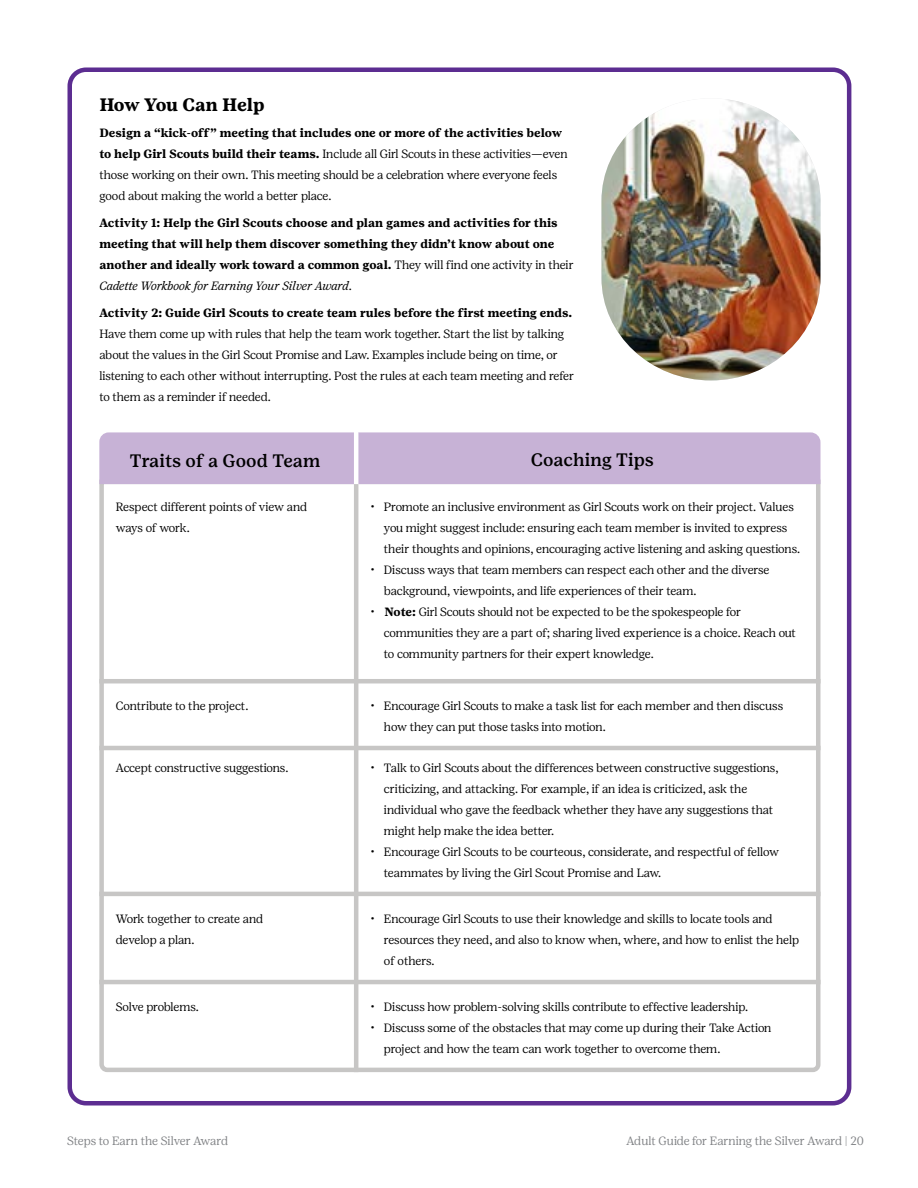
<style>
.page{position:relative;width:918px;height:1188px;background:#fff}
.page>*{position:absolute;margin:0;border:0;box-sizing:border-box;transform-origin:0 0}
.t1{font:500 18px "Girl Scout Text";color:#000}
.t2{font:700 18px "Girl Scout Text";letter-spacing:-.02em;color:#000}
.t3{font:300 12px/21px "Girl Scout Display";color:#000}
.t4{font:700 12px/21px "Girl Scout Text";color:#000}
.t5{font:300 12px "Girl Scout Display";letter-spacing:-.005em;color:#808285}
.t6{font:italic 300 12px "Girl Scout Display";letter-spacing:-.005em;color:#000}
.t7{font:300 12px "Girl Scout Display";letter-spacing:-.02em;color:#000}
.s1{font-family:"Girl Scout Text";font-weight:700}
.s2{font-family:"Girl Scout Display";font-weight:300}
.s3{font-style:normal}
</style>
<div class="page">
<svg style="left:99px;top:486px;width:722px;height:587px"></svg>
<div style="left:99px;top:432px;width:722px;height:54px;background:#c7b2d6"></div>
<hr style="left:354px;top:430px;width:4px;height:56px;background:#fff">
<hr style="left:354px;top:484px;width:4px;height:588px;background:#c7c6c5">
<hr style="left:99px;top:679px;width:721px;height:4px;background:#c7c6c5">
<hr style="left:99px;top:746px;width:721px;height:4px;background:#c7c6c5">
<hr style="left:99px;top:892px;width:721px;height:4px;background:#c7c6c5">
<hr style="left:99px;top:980px;width:721px;height:4px;background:#c7c6c5">
<div style="left:67px;top:68px;width:784px;height:1038px;border:4px solid #5c2d91;border-radius:16px"></div>
<img style="left:602px;top:98px;width:218px;height:282px;border-radius:106px">
<h1 class="t2" style="left:99px;top:94px;width:167px">How You Can Help</h1>
<p class="t4" style="left:99px;top:123px;width:464px">Design a “kick-off” meeting that includes one or more of the activities below</p>
<p class="t3" style="left:99px;top:144px;width:470px"><span class="s1">to help Girl Scouts build their teams.</span> Include all Girl Scouts in these activities—even those working on their own. This meeting should be a celebration where everyone feels good about making the world a better place.</p>
<p class="t4" style="left:99px;top:213px;width:476px">Activity 1: Help the Girl Scouts choose and plan games and activities for this meeting that will help them discover something they didn’t know about one another and ideally work toward a common goal. <span class="s2">They will find one activity in their</span></p>
<p class="t6" style="left:99px;top:279px;width:254px">Cadette Workbook for Earning Your Silver Award<span class="s3">.</span></p>
<p class="t4" style="left:99px;top:303px;width:475px">Activity 2: Guide Girl Scouts to create team rules before the first meeting ends.</p>
<p class="t3" style="left:99px;top:324px;width:476px">Have them come up with rules that help the team work together. Start the list by talking about the values in the Girl Scout Promise and Law. Examples include being on time, or listening to each other without interrupting. Post the rules at each team meeting and refer to them as a reminder if needed.</p>
<h1 class="t1" style="left:130px;top:450px;width:192px">Traits of a Good Team</h1>
<p class="t3" style="left:116px;top:496px;width:193px">Respect different points of view and ways of work.</p>
<p class="t3" style="left:116px;top:695px;width:134px">Contribute to the project.</p>
<p class="t3" style="left:116px;top:757px;width:174px">Accept constructive suggestions.</p>
<p class="t3" style="left:116px;top:908px;width:149px">Work together to create and develop a plan.</p>
<p class="t7" style="left:116px;top:999px;width:85px">Solve problems.</p>
<p class="t5" style="left:67px;top:1134px;width:162px">Steps to Earn the Silver Award</p>
<h1 class="t1" style="left:531px;top:449px;width:125px">Coaching Tips</h1>
<p class="t3" style="left:384px;top:496px;width:418px;text-indent:-14px">• Promote an inclusive environment as Girl Scouts work on their project. Values you might suggest include: ensuring each team member is invited to express their thoughts and opinions, encouraging active listening and asking questions.</p>
<p class="t3" style="left:384px;top:559px;width:387px;text-indent:-14px">• Discuss ways that team members can respect each other and the diverse background, viewpoints, and life experiences of their team.</p>
<p class="t3" style="left:384px;top:601px;width:413px;text-indent:-14px">• <span class="s1">Note:</span> Girl Scouts should not be expected to be the spokespeople for communities they are a part of; sharing lived experience is a choice. Reach out to community partners for their expert knowledge.</p>
<p class="t3" style="left:384px;top:695px;width:401px;text-indent:-14px">• Encourage Girl Scouts to make a task list for each member and then discuss how they can put those tasks into motion.</p>
<p class="t3" style="left:384px;top:757px;width:396px;text-indent:-14px">• Talk to Girl Scouts about the differences between constructive suggestions, criticizing, and attacking. For example, if an idea is criticized, ask the individual who gave the feedback whether they have any suggestions that might help make the idea better.</p>
<p class="t3" style="left:384px;top:841px;width:397px;text-indent:-14px">• Encourage Girl Scouts to be courteous, considerate, and respectful of fellow teammates by living the Girl Scout Promise and Law.</p>
<p class="t3" style="left:384px;top:908px;width:417px;text-indent:-14px">• Encourage Girl Scouts to use their knowledge and skills to locate tools and resources they need, and also to know when, where, and how to enlist the help of others.</p>
<p class="t3" style="left:370px;top:996px;width:379px">• Discuss how problem-solving skills contribute to effective leadership.</p>
<p class="t3" style="left:384px;top:1017px;width:389px;text-indent:-14px">• Discuss some of the obstacles that may come up during their Take Action project and how the team can work together to overcome them.</p>
<p class="t5" style="left:626px;top:1134px;width:239px">Adult Guide for Earning the Silver Award | 20</p>
</div>
